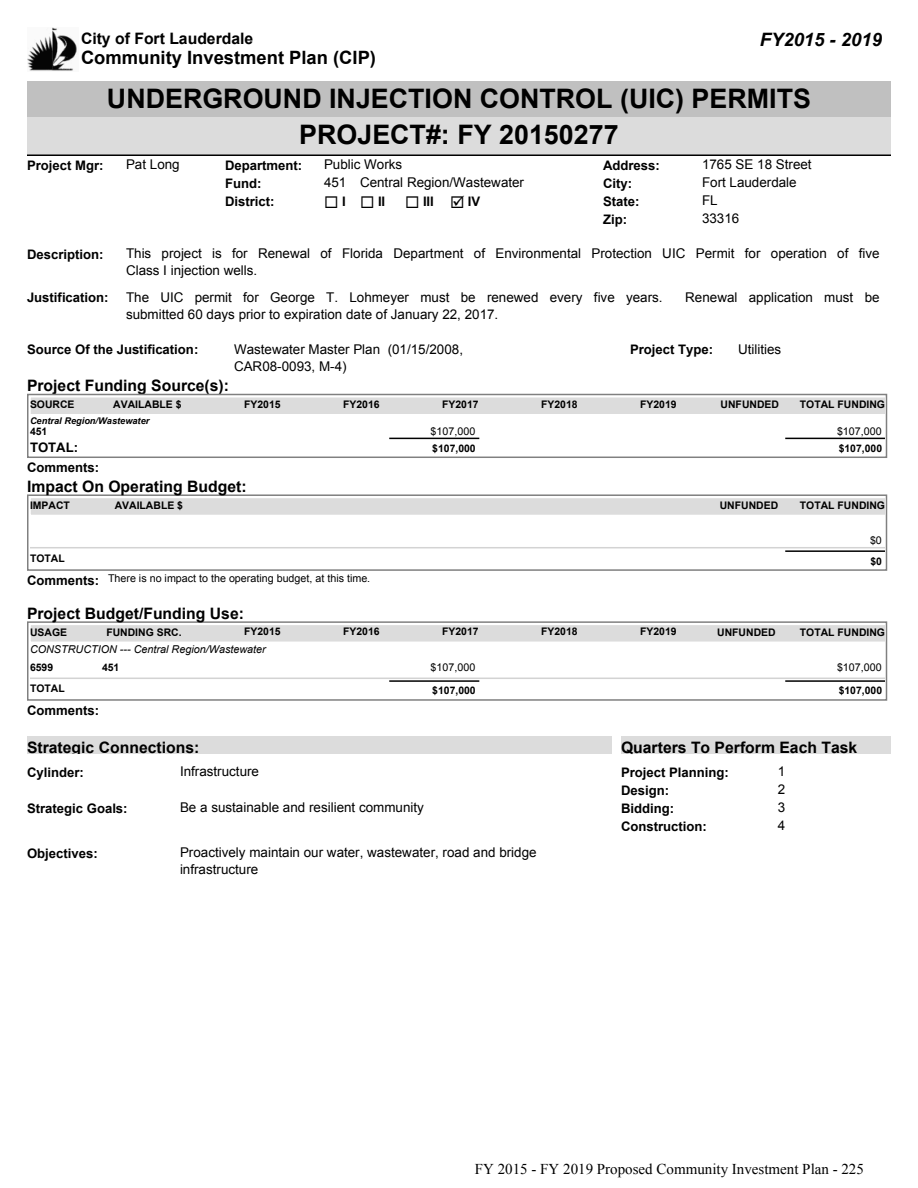
<style>
.page{position:relative;width:918px;height:1188px;background:#fff}
.page>*{position:absolute;margin:0;border:0;box-sizing:border-box;transform-origin:0 0}
.t1{font:700 26.85px "Arial";color:#000}
.t2{font:italic 700 18.45px "Arial";color:#000}
.t3{font:700 18.3px "Arial";color:#000}
.t4{font:700 15.75px "Arial";color:#000}
.t5{font:15px "Times New Roman";color:#000}
.t6{font:13.35px/17.1px "Arial";color:#000}
.t7{font:700 13.2px/18px "Arial";color:#000}
.t8{font:10.8px "Arial";color:#000}
.t9{font:italic 10.8px "Arial";color:#000}
.t10{font:700 10.35px "Arial";color:#000}
.t11{font:italic 700 9.3px "Arial";color:#000}
.s1{font-weight:700;font-size:13.2px}
</style>
<div class="page">
<div style="left:27px;top:115px;width:864px;height:40px;background:#dcdcdc"></div>
<hr style="left:27px;top:154px;width:864px;height:2px;background:#000">
<div style="left:27px;top:81px;width:864px;height:36px;background:#c0c0c0"></div>
<img style="left:27px;top:27px;width:50px;height:44px">
<div style="left:27px;top:394px;width:860px;height:64px;border:2px solid #808080"></div>
<div style="left:31px;top:397px;width:853px;height:17px;background:#dcdcdc"></div>
<hr style="left:390px;top:438px;width:89px;height:1px;background:#000">
<hr style="left:786px;top:438px;width:98px;height:1px;background:#000">
<div style="left:27px;top:494px;width:860px;height:77px;border:2px solid #808080"></div>
<div style="left:31px;top:498px;width:853px;height:17px;background:#dcdcdc"></div>
<hr style="left:30px;top:547px;width:854px;height:1px;background:#d3d3d3">
<hr style="left:786px;top:550px;width:98px;height:2px;background:#000">
<div style="left:27px;top:621px;width:860px;height:80px;border:2px solid #808080"></div>
<div style="left:31px;top:625px;width:853px;height:17px;background:#dcdcdc"></div>
<hr style="left:30px;top:678px;width:854px;height:1px;background:#d3d3d3">
<hr style="left:390px;top:680px;width:89px;height:2px;background:#000">
<hr style="left:786px;top:680px;width:98px;height:2px;background:#000">
<div style="left:27px;top:736px;width:585px;height:18px;background:#dcdcdc"></div>
<div style="left:621px;top:736px;width:270px;height:18px;background:#dcdcdc"></div>
<p class="t4" style="left:81px;top:29px;width:174px">City of Fort Lauderdale</p>
<h2 class="t2" style="left:760px;top:29px;width:124px">FY2015 - 2019</h2>
<h3 class="t3" style="left:81px;top:48px;width:297px">Community Investment Plan (CIP)</h3>
<h1 class="t1" style="left:107px;top:84px;width:706px">UNDERGROUND INJECTION CONTROL (UIC) PERMITS</h1>
<p class="t7" style="left:27px;top:156px;width:78px">Project Mgr:</p>
<p class="t6" style="left:126px;top:156px;width:55px">Pat Long</p>
<h1 class="t1" style="left:299px;top:120px;width:321px">PROJECT#: FY 20150277</h1>
<p class="t7" style="left:225px;top:156px;width:79px">Department:</p>
<p class="t6" style="left:324px;top:156px;width:80px">Public Works</p>
<p class="t7" style="left:603px;top:156px;width:58px">Address:</p>
<p class="t6" style="left:702px;top:156px;width:111px">1765 SE 18 Street</p>
<p class="t7" style="left:225px;top:192px;width:51px">District:</p>
<p class="t7" style="left:324px;top:192px;width:23px">◻ I</p>
<p class="t7" style="left:378px;top:192px;width:9px">II</p>
<p class="t7" style="left:423px;top:192px;width:12px">III</p>
<p class="t7" style="left:468px;top:192px;width:14px">IV</p>
<p class="t7" style="left:225px;top:174px;width:38px">Fund:</p>
<p class="t6" style="left:324px;top:174px;width:202px">451 Central Region/Wastewater</p>
<p class="t7" style="left:603px;top:174px;width:31px">City:</p>
<p class="t6" style="left:702px;top:174px;width:96px">Fort Lauderdale</p>
<p class="t7" style="left:603px;top:192px;width:38px">State:</p>
<p class="t6" style="left:702px;top:192px;width:17px">FL</p>
<p class="t7" style="left:603px;top:210px;width:26px">Zip:</p>
<p class="t6" style="left:702px;top:210px;width:39px">33316</p>
<p class="t7" style="left:27px;top:245px;width:78px">Description:</p>
<p class="t7" style="left:27px;top:288px;width:83px">Justification:</p>
<p class="t6" style="left:126px;top:245px;width:755px">This project is for Renewal of Florida Department of Environmental Protection UIC Permit for operation of five<br>Class I injection wells.</p>
<p class="t6" style="left:126px;top:288px;width:538px">The UIC permit for George T. Lohmeyer must be renewed every five years.</p>
<p class="t6" style="left:685px;top:288px;width:196px">Renewal application must be</p>
<p class="t6" style="left:126px;top:306px;width:374px">submitted 60 days prior to expiration date of January 22, 2017.</p>
<p class="t6" style="left:234px;top:341px;width:231px">Wastewater Master Plan (01/15/2008,<br>CAR08-0093, M-4)</p>
<p class="t7" style="left:27px;top:341px;width:173px">Source Of the Justification:</p>
<p class="t7" style="left:630px;top:341px;width:85px">Project Type:</p>
<p class="t6" style="left:738px;top:341px;width:45px">Utilities</p>
<p class="t4" style="left:27px;top:377px;width:204px">Project Funding Source(s):</p>
<p class="t10" style="left:30px;top:399px;width:46px">SOURCE</p>
<p class="t10" style="left:113px;top:399px;width:70px">AVAILABLE $</p>
<p class="t10" style="left:244px;top:398px;width:38px">FY2015</p>
<p class="t10" style="left:343px;top:398px;width:38px">FY2016</p>
<p class="t10" style="left:442px;top:398px;width:38px">FY2017</p>
<p class="t10" style="left:541px;top:398px;width:38px">FY2018</p>
<p class="t10" style="left:640px;top:398px;width:38px">FY2019</p>
<p class="t10" style="left:721px;top:399px;width:60px">UNFUNDED</p>
<p class="t10" style="left:800px;top:399px;width:87px">TOTAL FUNDING</p>
<p class="t11" style="left:30px;top:416px;width:121px">Central Region/Wastewater</p>
<p class="t10" style="left:30px;top:425px;width:19px">451</p>
<p class="t8" style="left:431px;top:424px;width:46px">$107,000</p>
<p class="t8" style="left:837px;top:424px;width:46px">$107,000</p>
<p class="t7" style="left:30px;top:438px;width:50px">TOTAL:</p>
<p class="t10" style="left:432px;top:442px;width:45px">$107,000</p>
<p class="t10" style="left:839px;top:442px;width:45px">$107,000</p>
<p class="t7" style="left:27px;top:458px;width:74px">Comments:</p>
<p class="t10" style="left:30px;top:499px;width:41px">IMPACT</p>
<p class="t10" style="left:115px;top:499px;width:70px">AVAILABLE $</p>
<p class="t10" style="left:720px;top:499px;width:60px">UNFUNDED</p>
<p class="t10" style="left:800px;top:499px;width:87px">TOTAL FUNDING</p>
<p class="t8" style="left:870px;top:533px;width:13px">$0</p>
<p class="t10" style="left:30px;top:552px;width:36px">TOTAL</p>
<p class="t10" style="left:871px;top:555px;width:13px">$0</p>
<p class="t4" style="left:27px;top:478px;width:221px">Impact On Operating Budget:</p>
<p class="t8" style="left:27px;top:571px;width:345px"><span class="s1">Comments:</span> There is no impact to the operating budget, at this time.</p>
<p class="t4" style="left:27px;top:605px;width:219px">Project Budget/Funding Use:</p>
<p class="t10" style="left:30px;top:626px;width:39px">USAGE</p>
<p class="t10" style="left:106px;top:626px;width:77px">FUNDING SRC.</p>
<p class="t10" style="left:244px;top:626px;width:38px">FY2015</p>
<p class="t10" style="left:343px;top:626px;width:38px">FY2016</p>
<p class="t10" style="left:442px;top:626px;width:38px">FY2017</p>
<p class="t10" style="left:541px;top:626px;width:38px">FY2018</p>
<p class="t10" style="left:640px;top:626px;width:38px">FY2019</p>
<p class="t10" style="left:717px;top:626px;width:60px">UNFUNDED</p>
<p class="t10" style="left:800px;top:626px;width:87px">TOTAL FUNDING</p>
<p class="t10" style="left:30px;top:662px;width:25px">6599</p>
<p class="t10" style="left:102px;top:662px;width:19px">451</p>
<p class="t8" style="left:431px;top:660px;width:46px">$107,000</p>
<p class="t8" style="left:837px;top:660px;width:46px">$107,000</p>
<p class="t9" style="left:30px;top:643px;width:237px">CONSTRUCTION --- Central Region/Wastewater</p>
<p class="t10" style="left:30px;top:682px;width:36px">TOTAL</p>
<p class="t10" style="left:432px;top:685px;width:45px">$107,000</p>
<p class="t10" style="left:839px;top:685px;width:45px">$107,000</p>
<p class="t7" style="left:27px;top:701px;width:74px">Comments:</p>
<p class="t4" style="left:27px;top:738px;width:174px">Strategic Connections:</p>
<p class="t4" style="left:621px;top:738px;width:238px">Quarters To Perform Each Task</p>
<p class="t7" style="left:27px;top:763px;width:58px">Cylinder:</p>
<p class="t6" style="left:180px;top:763px;width:81px">Infrastructure</p>
<p class="t7" style="left:27px;top:799px;width:102px">Strategic Goals:</p>
<p class="t6" style="left:180px;top:799px;width:245px">Be a sustainable and resilient community</p>
<p class="t6" style="left:778px;top:763px;width:9px">1</p>
<p class="t7" style="left:621px;top:763px;width:109px">Project Planning:<br>Design:</p>
<p class="t7" style="left:621px;top:817px;width:88px">Construction:</p>
<p class="t6" style="left:778px;top:781px;width:9px">2</p>
<p class="t6" style="left:778px;top:817px;width:9px">4</p>
<p class="t7" style="left:621px;top:799px;width:55px">Bidding:</p>
<p class="t6" style="left:778px;top:799px;width:9px">3</p>
<p class="t7" style="left:27px;top:844px;width:72px">Objectives:</p>
<p class="t6" style="left:180px;top:844px;width:358px">Proactively maintain our water, wastewater, road and bridge infrastructure</p>
<p class="t5" style="left:475px;top:1159px;width:391px">FY 2015 - FY 2019 Proposed Community Investment Plan - 225</p>
</div>
